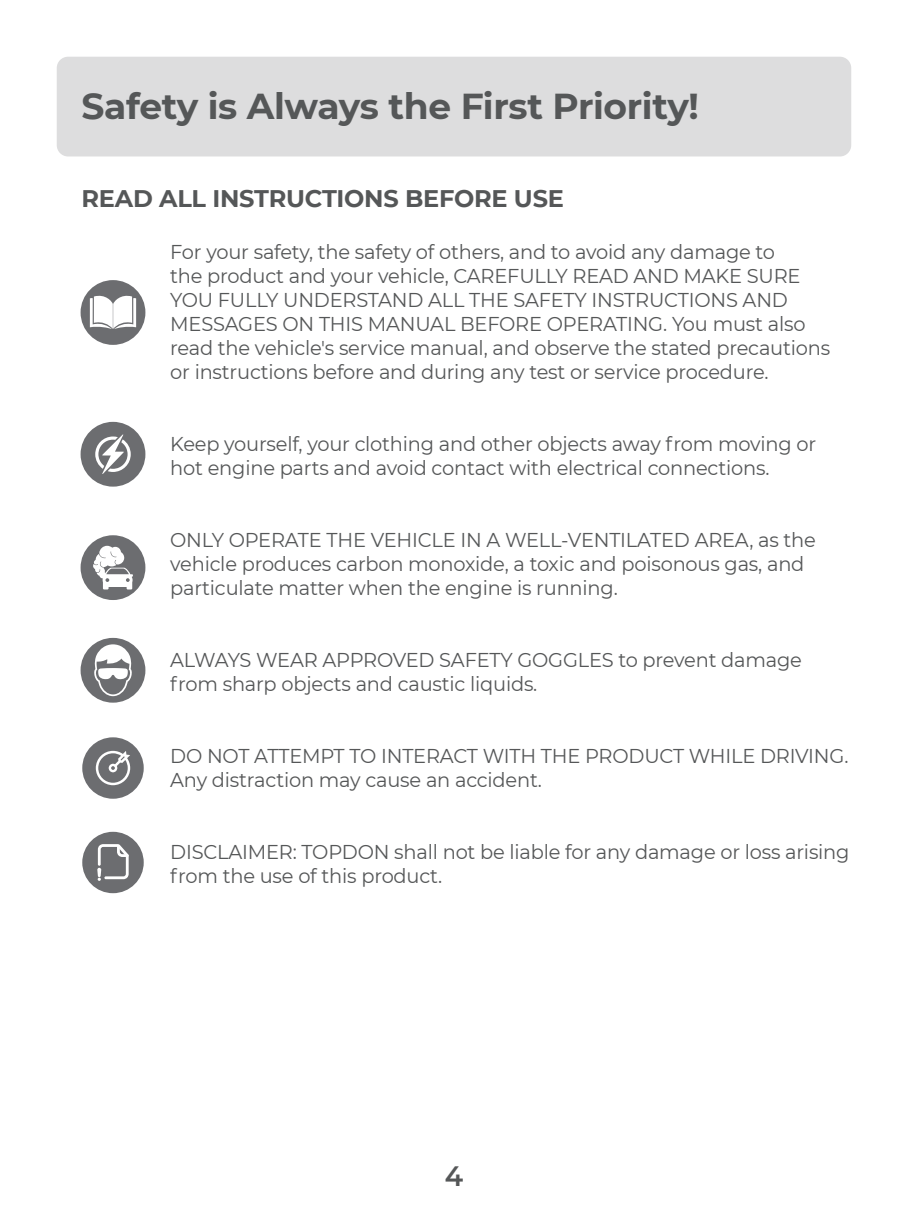
<style>
.page{position:relative;width:908px;height:1210px;background:#fff}
.page>*{position:absolute;margin:0;border:0;box-sizing:border-box;transform-origin:0 0}
.t1{font:700 36px "Montserrat";letter-spacing:-.01em;color:#555758}
.t2{font:600 28px "Montserrat";color:#555758}
.t3{font:700 24px "Montserrat";letter-spacing:-.01em;color:#555758}
.t4{font:20px/24px "Montserrat";letter-spacing:-.01em;color:#555758}
</style>
<div class="page">
<div style="left:57px;top:57px;width:793px;height:99px;background:#ddddde;border-radius:11px"></div>
<div style="left:81px;top:535px;width:64px;height:65px;background:#6c6d70;border-radius:50%"></div>
<svg style="left:93px;top:546px;width:40px;height:43px"></svg>
<div style="left:81px;top:280px;width:64px;height:65px;background:#6c6d70;border-radius:50%"></div>
<svg style="left:90px;top:295px;width:46px;height:34px;background:#e0e0e1"></svg>
<div style="left:81px;top:638px;width:64px;height:65px;background:#6c6d70;border-radius:50%"></div>
<svg style="left:94px;top:644px;width:38px;height:52px"></svg>
<div style="left:82px;top:737px;width:62px;height:62px;background:#6c6d70;border-radius:50%"></div>
<svg style="left:96px;top:751px;width:34px;height:34px"></svg>
<div style="left:82px;top:832px;width:62px;height:61px;background:#6c6d70;border-radius:50%"></div>
<div style="left:81px;top:422px;width:64px;height:65px;background:#6c6d70;border-radius:50%"></div>
<svg style="left:95px;top:434px;width:36px;height:40px"></svg>
<svg style="left:97px;top:844px;width:32px;height:37px"></svg>
<p class="t1" style="left:81px;top:80px;width:618px">Safety is Always the First Priority!</p>
<p class="t3" style="left:81px;top:181px;width:483px">READ ALL INSTRUCTIONS BEFORE USE</p>
<p class="t4" style="left:170px;top:239px;width:661px">For your safety, the safety of others, and to avoid any damage to<br>the product and your vehicle, CAREFULLY READ AND MAKE SURE YOU FULLY UNDERSTAND ALL THE SAFETY INSTRUCTIONS AND MESSAGES ON THIS MANUAL BEFORE OPERATING. You must also read the vehicle's service manual, and observe the stated precautions or instructions before and during any test or service procedure.</p>
<p class="t4" style="left:170px;top:431px;width:647px">Keep yourself, your clothing and other objects away from moving or hot engine parts and avoid contact with electrical connections.</p>
<p class="t4" style="left:170px;top:527px;width:647px">ONLY OPERATE THE VEHICLE IN A WELL-VENTILATED AREA, as the vehicle produces carbon monoxide, a toxic and poisonous gas, and particulate matter when the engine is running.</p>
<p class="t4" style="left:170px;top:647px;width:633px">ALWAYS WEAR APPROVED SAFETY GOGGLES to prevent damage from sharp objects and caustic liquids.</p>
<p class="t4" style="left:170px;top:743px;width:679px">DO NOT ATTEMPT TO INTERACT WITH THE PRODUCT WHILE DRIVING.<br>Any distraction may cause an accident.</p>
<p class="t4" style="left:170px;top:839px;width:680px">DISCLAIMER: TOPDON shall not be liable for any damage or loss arising from the use of this product.</p>
<h2 class="t2" style="left:444px;top:1156px;width:20px">4</h2>
</div>
